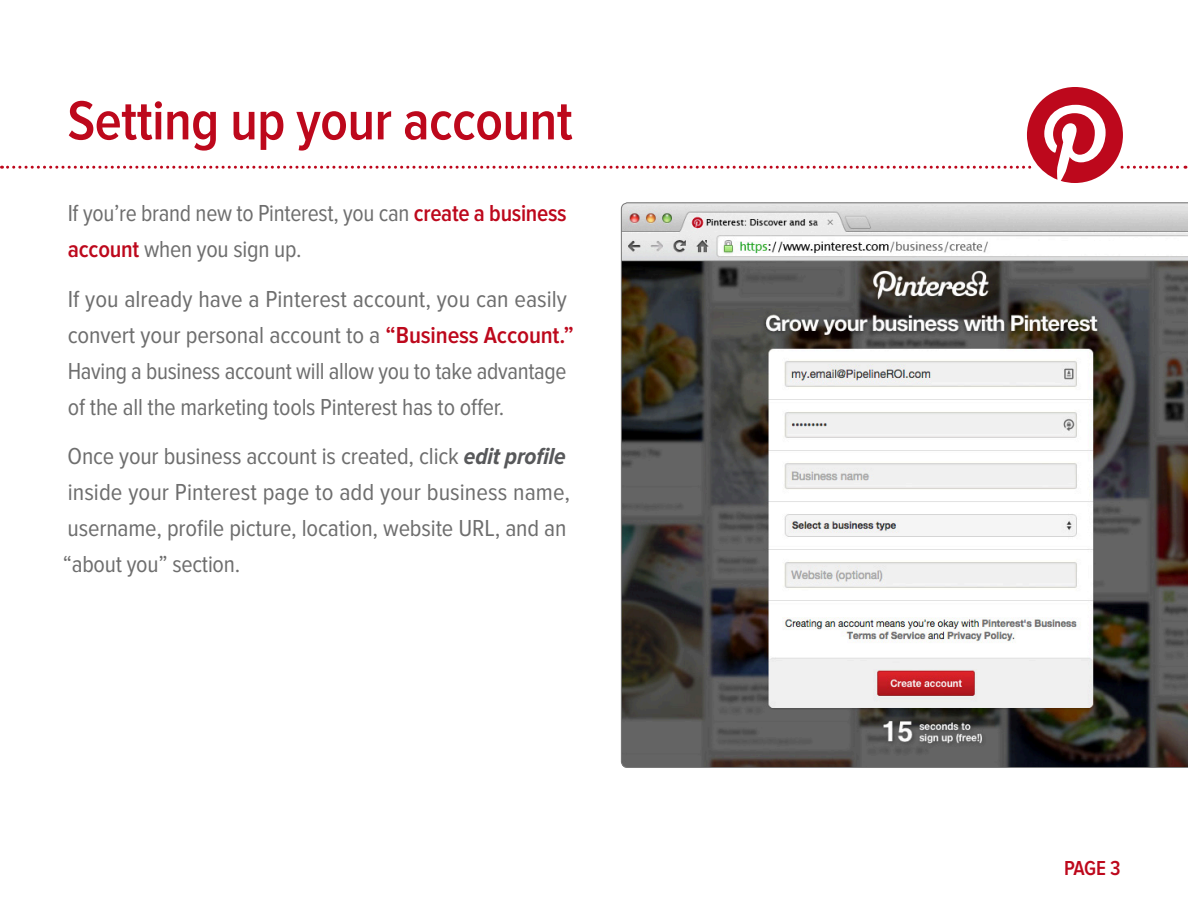
<style>
.page{position:relative;width:1188px;height:918px;background:#fff}
.page>*{position:absolute;margin:0;border:0;box-sizing:border-box;transform-origin:0 0}
.t1{font:600 57px "Proxima Nova Cond";letter-spacing:-.01em;color:#bd081c}
.t2{font:24px/36px "Proxima Nova Cond";letter-spacing:-.01em;color:#6e6e6e}
.t3{font:600 21px "Proxima Nova Cond";color:#bd081c}
.s1{font-weight:600;color:#bd081c}
.s2{font-weight:700;font-style:italic;color:#57585a}
</style>
<div class="page">
<svg style="left:2px;top:87px;width:1184px;height:96px"></svg>
<svg style="left:621px;top:202px;width:567px;height:566px"></svg>
<h1 class="t1" style="left:68px;top:89px;width:507px">Setting up your account</h1>
<p class="t2" style="left:68px;top:196px;width:500px">If you’re brand new to Pinterest, you can <span class="s1">create a business account</span> when you sign up.</p>
<p class="t2" style="left:68px;top:282px;width:508px">If you already have a Pinterest account, you can easily convert your personal account to a <span class="s1">“Business Account.” </span>Having a business account will allow you to take advantage of the all the marketing tools Pinterest has to offer.</p>
<p class="t2" style="left:63px;top:439px;width:509px">Once your business account is created, click <span class="s2">edit profile </span>inside your Pinterest page to add your business name, username, profile picture, location, website URL, and an “about you” section.</p>
<p class="t3" style="left:1064px;top:857px;width:58px">Page 3</p>
</div>
